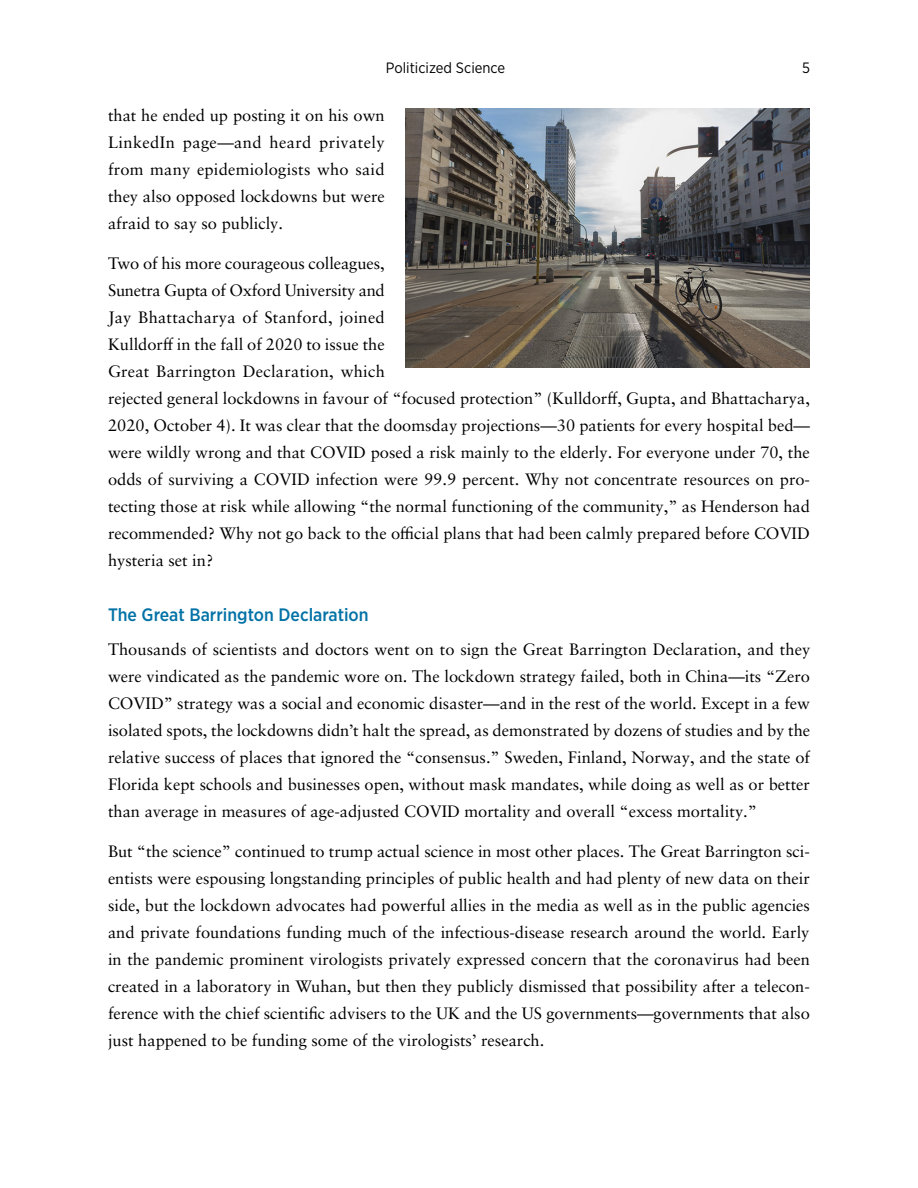
<style>
.page{position:relative;width:918px;height:1188px;background:#fff}
.page>*{position:absolute;margin:0;border:0;box-sizing:border-box;transform-origin:0 0}
.t1{font:500 18px "Gotham Narrow";color:#0372a6}
.t2{font:16.5px/27px "Sabon LT Pro";color:#000;text-align:justify}
.t3{font:15px "Gotham Narrow";color:#000}
</style>
<div class="page">
<img style="left:405px;top:108px;width:405px;height:259px">
<p class="t3" style="left:386px;top:58px;width:121px">Politicized Science</p>
<p class="t3" style="left:802px;top:58px;width:9px">5</p>
<p class="t2" style="left:108px;top:101px;width:278px">that he ended up posting it on his own LinkedIn page—and heard privately from many epidemiologists who said they also opposed lockdowns but were afraid to say so publicly.</p>
<p class="t2" style="left:108px;top:249px;width:704px;text-align:left">Two of his more courageous colleagues,<br>Sunetra Gupta of Oxford University and<br>Jay Bhattacharya of Stanford, joined<br>Kulldorff in the fall of 2020 to issue the<br>Great Barrington Declaration, which<br>rejected general lockdowns in favour of “focused protection” (Kulldorff, Gupta, and Bhattacharya, 2020, October 4). It was clear that the doomsday projections—30 patients for every hospital bed— were wildly wrong and that COVID posed a risk mainly to the elderly. For everyone under 70, the odds of surviving a COVID infection were 99.9 percent. Why not concentrate resources on pro&shy;tecting those at risk while allowing “the normal functioning of the community,” as Henderson had recommended? Why not go back to the official plans that had been calmly prepared before COVID hysteria set in?</p>
<p class="t1" style="left:108px;top:603px;width:262px">The Great Barrington Declaration</p>
<p class="t2" style="left:108px;top:635px;width:704px">Thousands of scientists and doctors went on to sign the Great Barrington Declaration, and they were vindicated as the pandemic wore on. The lockdown strategy failed, both in China—its “Zero COVID” strategy was a social and economic disaster—and in the rest of the world. Except in a few isolated spots, the lockdowns didn’t halt the spread, as demonstrated by dozens of studies and by the relative success of places that ignored the “consensus.” Sweden, Finland, Norway, and the state of Florida kept schools and businesses open, without mask mandates, while doing as well as or better than average in measures of age-adjusted COVID mortality and overall “excess mortality.”</p>
<p class="t2" style="left:108px;top:837px;width:704px">But “the science” continued to trump actual science in most other places. The Great Barrington sci&shy;entists were espousing longstanding principles of public health and had plenty of new data on their side, but the lockdown advocates had powerful allies in the media as well as in the public agencies and private foundations funding much of the infectious-disease research around the world. Early in the pandemic prominent virologists privately expressed concern that the coronavirus had been created in a laboratory in Wuhan, but then they publicly dismissed that possibility after a telecon&shy;ference with the chief scientific advisers to the UK and the US governments—governments that also just happened to be funding some of the virologists’ research.</p>
</div>
